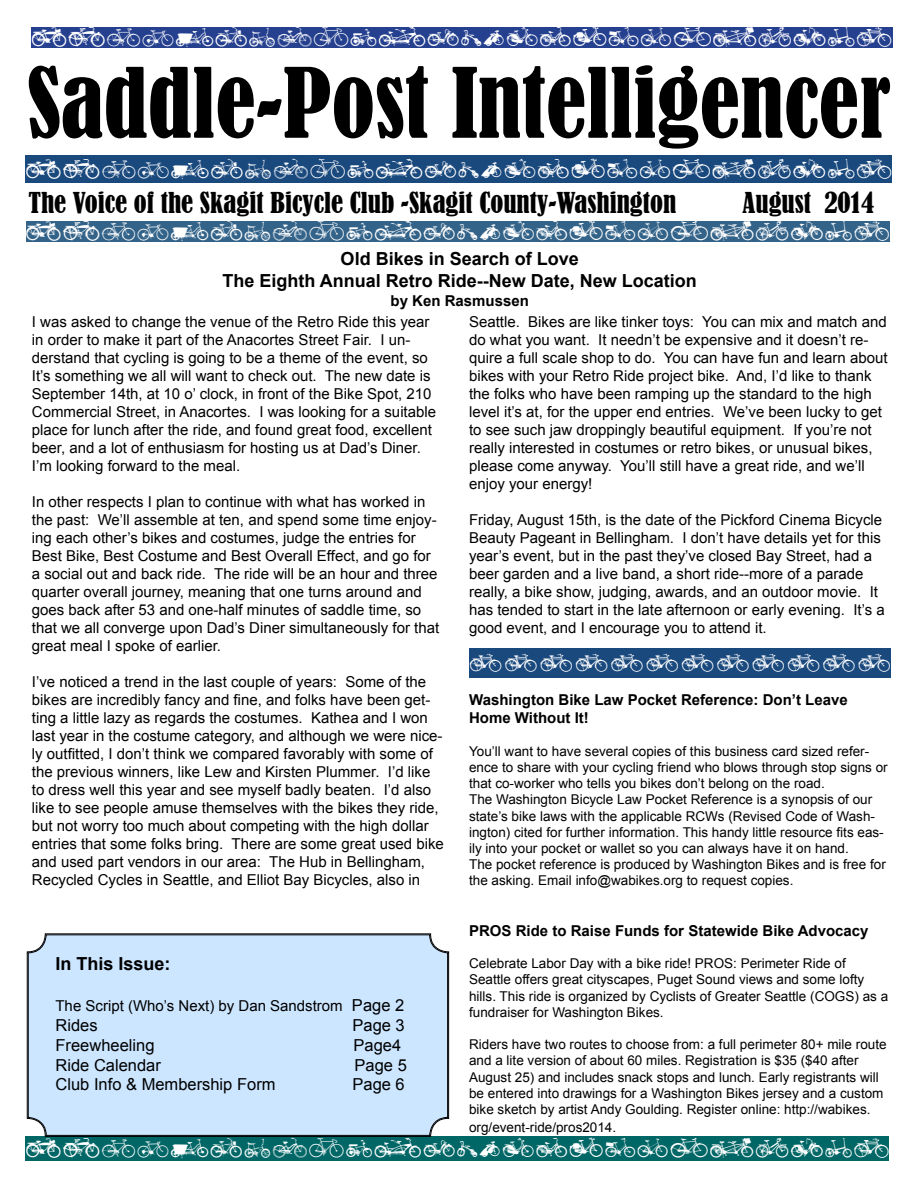
<style>
.page{position:relative;width:918px;height:1188px;background:#fff}
.page>*{position:absolute;margin:0;border:0;box-sizing:border-box;transform-origin:0 0}
.t1{font:condensed 90px "Bernard";color:#000}
.t2{font:condensed 27px "Bernard";color:#000}
.t3{font:18px "BIKES";letter-spacing:.045em;color:#fff}
.t4{font:700 18px/21.6px "Arial";color:#000;text-align:center}
.t5{font:16.5px "Arial";color:#000}
.t6{font:16.5px "BIKES";letter-spacing:.135em;color:#fff}
.t7{font:15px/18px "Arial";color:#000}
.t8{font:700 15px/18px "Arial";color:#000}
.t9{font:13.5px/16.2px "Arial";color:#000}
.s1{font-size:16.5px}
</style>
<div class="page">
<div style="left:31px;top:27px;width:861px;height:21px;background:#25408f"></div>
<div style="left:26px;top:156px;width:866px;height:27px;background:#1a497e"></div>
<div style="left:26px;top:221px;width:864px;height:21px;background:#336389"></div>
<div style="left:26px;top:1137px;width:864px;height:24px;background:#066"></div>
<div style="left:27px;top:933px;width:422px;height:204px;background:#cce6ff"></div>
<div style="left:28px;top:935px;width:420px;height:201px;border:1px solid #000;border-radius:18px"></div>
<div style="left:469px;top:649px;width:422px;height:29px;background:#1a497e"></div>
<p class="t3" style="left:31px;top:23px;width:863px">ABCDEFGHIJKLMNOPQRSTVWXYZ</p>
<h1 class="t1" style="left:27px;top:51px;width:865px">Saddle-Post Intelligencer</h1>
<p class="t3" style="left:26px;top:155px;width:868px">ABCDEFGHIJKLMNOPQRSTVWXYZ</p>
<h2 class="t2" style="left:28px;top:187px;width:650px">The Voice of the Skagit Bicycle Club -Skagit County-Washington</h2>
<h2 class="t2" style="left:743px;top:187px;width:133px">August 2014</h2>
<p class="t3" style="left:26px;top:218px;width:866px">ABCDEFGHIJKLMNOPQRSTVWXYZ</p>
<p class="t4" style="left:223px;top:248px;width:476px">Old Bikes in Search of Love<br>The Eighth Annual Retro Ride--New Date, New Location</p>
<p class="t8" style="left:391px;top:293px;width:140px">by Ken Rasmussen</p>
<p class="t7" style="left:32px;top:313px;width:406px">I was asked to change the venue of the Retro Ride this year in order to make it part of the Anacortes Street Fair. I un&shy;derstand that cycling is going to be a theme of the event, so It’s something we all will want to check out. The new date is September 14th, at 10 o’ clock, in front of the Bike Spot, 210<br>Commercial Street, in Anacortes. I was looking for a suitable place for lunch after the ride, and found great food, excellent beer, and a lot of enthusiasm for hosting us at Dad’s Diner.<br>I’m looking forward to the meal.</p>
<p class="t7" style="left:32px;top:493px;width:409px">In other respects I plan to continue with what has worked in the past: We’ll assemble at ten, and spend some time enjoy&shy;ing each other’s bikes and costumes, judge the entries for Best Bike, Best Costume and Best Overall Effect, and go for a social out and back ride. The ride will be an hour and three quarter overall journey, meaning that one turns around and goes back after 53 and one-half minutes of saddle time, so that we all converge upon Dad’s Diner simultaneously for that great meal I spoke of earlier.</p>
<p class="t7" style="left:32px;top:673px;width:414px">I’ve noticed a trend in the last couple of years: Some of the bikes are incredibly fancy and fine, and folks have been get&shy;ting a little lazy as regards the costumes. Kathea and I won last year in the costume category, and although we were nice&shy;ly outfitted, I don’t think we compared favorably with some of the previous winners, like Lew and Kirsten Plummer. I’d like to dress well this year and see myself badly beaten. I’d also like to see people amuse themselves with the bikes they ride, but not worry too much about competing with the high dollar entries that some folks bring. There are some great used bike and used part vendors in our area: The Hub in Bellingham, Recycled Cycles in Seattle, and Elliot Bay Bicycles, also in</p>
<p class="t4" style="left:56px;top:953px;width:117px">In This Issue:</p>
<p class="t7" style="left:56px;top:997px;width:350px">The Script (Who’s Next) by Dan Sandstrom <span class="s1">Page 2</span></p>
<p class="t5" style="left:56px;top:1014px;width:44px">Rides</p>
<p class="t5" style="left:353px;top:1014px;width:54px">Page 3</p>
<p class="t5" style="left:56px;top:1034px;width:101px">Freewheeling</p>
<p class="t5" style="left:354px;top:1034px;width:49px">Page4</p>
<p class="t5" style="left:56px;top:1054px;width:107px">Ride Calendar</p>
<p class="t5" style="left:355px;top:1054px;width:54px">Page 5</p>
<p class="t5" style="left:56px;top:1074px;width:222px">Club Info &amp; Membership Form</p>
<p class="t5" style="left:353px;top:1074px;width:54px">Page 6</p>
<p class="t7" style="left:469px;top:313px;width:420px">Seattle. Bikes are like tinker toys: You can mix and match and do what you want. It needn’t be expensive and it doesn’t re&shy;quire a full scale shop to do. You can have fun and learn about bikes with your Retro Ride project bike. And, I’d like to thank the folks who have been ramping up the standard to the high level it’s at, for the upper end entries. We’ve been lucky to get to see such jaw droppingly beautiful equipment. If you’re not really interested in costumes or retro bikes, or unusual bikes, please come anyway. You’ll still have a great ride, and we’ll enjoy your energy!</p>
<p class="t7" style="left:469px;top:511px;width:417px">Friday, August 15th, is the date of the Pickford Cinema Bicycle Beauty Pageant in Bellingham. I don’t have details yet for this year’s event, but in the past they’ve closed Bay Street, had a beer garden and a live band, a short ride--more of a parade really, a bike show, judging, awards, and an outdoor movie. It has tended to start in the late afternoon or early evening. It’s a good event, and I encourage you to attend it.</p>
<p class="t6" style="left:469px;top:651px;width:423px">ZZZZZZZZZZZZ</p>
<p class="t8" style="left:469px;top:692px;width:380px">Washington Bike Law Pocket Reference: Don’t Leave<br>Home Without It!</p>
<p class="t9" style="left:469px;top:743px;width:420px">You’ll want to have several copies of this business card sized refer&shy;ence to share with your cycling friend who blows through stop signs or that co-worker who tells you bikes don’t belong on the road.<br>The Washington Bicycle Law Pocket Reference is a synopsis of our state’s bike laws with the applicable RCWs (Revised Code of Wash&shy;ington) cited for further information. This handy little resource fits eas&shy;ily into your pocket or wallet so you can always have it on hand.<br>The pocket reference is produced by Washington Bikes and is free for the asking. Email info@wabikes.org to request copies.</p>
<p class="t8" style="left:469px;top:922px;width:401px">PROS Ride to Raise Funds for Statewide Bike Advocacy</p>
<p class="t9" style="left:469px;top:956px;width:421px">Celebrate Labor Day with a bike ride! PROS: Perimeter Ride of Seattle offers great cityscapes, Puget Sound views and some lofty hills. This ride is organized by Cyclists of Greater Seattle (COGS) as a fundraiser for Washington Bikes.</p>
<p class="t9" style="left:469px;top:1037px;width:419px">Riders have two routes to choose from: a full perimeter 80+ mile route and a lite version of about 60 miles. Registration is $35 ($40 after August 25) and includes snack stops and lunch. Early registrants will be entered into drawings for a Washington Bikes jersey and a custom bike sketch by artist Andy Goulding. Register online: http://wabikes.</p>
<p class="t9" style="left:469px;top:1119px;width:149px">org/event-ride/pros2014.</p>
<p class="t3" style="left:26px;top:1135px;width:866px">ABCDEFGHIJKLMNOPQRSTVWXYZ</p>
</div>
